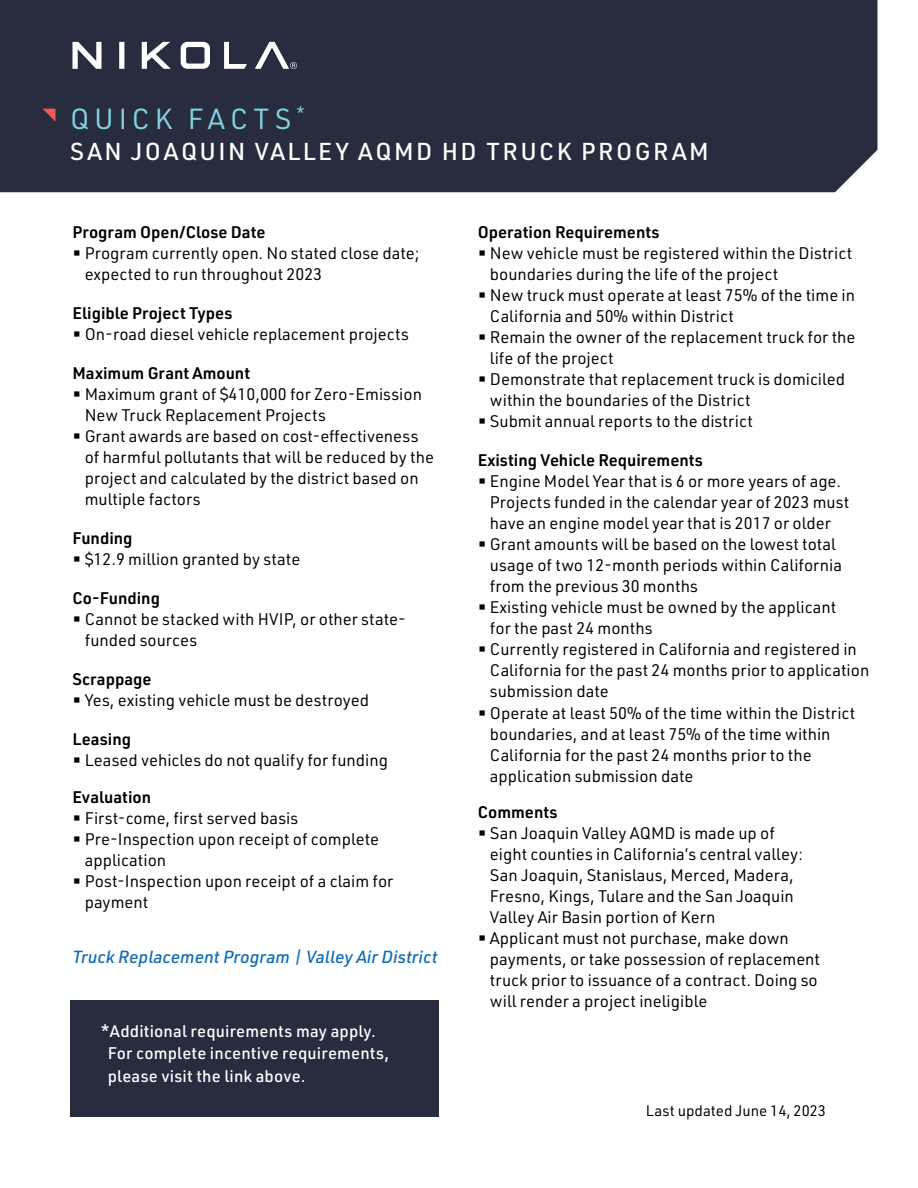
<style>
.page{position:relative;width:918px;height:1188px;background:#fff}
.page>*{position:absolute;margin:0;border:0;box-sizing:border-box;transform-origin:0 0}
.t1{font:28.5px "URWDIN";letter-spacing:.17em;color:#84d2e2}
.t2{font:500 24px "URWDIN";letter-spacing:.1em;color:#fff}
.t3{font:italic 500 17.25px "URWDIN";color:#116db4}
.t4{font:16.5px/21px "URWDIN";color:#000}
.t5{font:600 16.5px "URWDIN";color:#000}
.t6{font:500 16.5px/22.5px "URWDIN";letter-spacing:.01em;color:#fff}
.t7{font:15px "URWDIN";color:#000}
</style>
<div class="page">
<div style="left:70px;top:1000px;width:369px;height:116px;background:#272c3f"></div>
<div style="left:0;top:0;width:878px;height:192px;background:#272c3f"></div>
<svg style="left:42px;top:109px;width:13px;height:13px"></svg>
<svg style="left:72px;top:42px;width:225px;height:27px"></svg>
<h1 class="t1" style="left:70px;top:100px;width:236px">QUICK FACTS <sup>*</sup></h1>
<h2 class="t2" style="left:70px;top:136px;width:640px">SAN JOAQUIN VALLEY AQMD HD TRUCK PROGRAM</h2>
<p class="t5" style="left:72px;top:221px;width:194px">Program Open/Close Date</p>
<p class="t4" style="left:85px;top:243px;width:336px;text-indent:-12px">▬ Program currently open. No stated close date; expected to run throughout 2023</p>
<p class="t5" style="left:72px;top:302px;width:161px">Eligible Project Types</p>
<p class="t4" style="left:72px;top:324px;width:338px">▬ On-road diesel vehicle replacement projects</p>
<p class="t5" style="left:72px;top:362px;width:179px">Maximum Grant Amount</p>
<p class="t4" style="left:72px;top:384px;width:351px">▬ Maximum grant of $410,000 for Zero-Emission</p>
<p class="t4" style="left:85px;top:405px;width:243px">New Truck Replacement Projects</p>
<p class="t4" style="left:72px;top:426px;width:348px">▬ Grant awards are based on cost-effectiveness</p>
<p class="t4" style="left:85px;top:447px;width:351px">of harmful pollutants that will be reduced by the</p>
<p class="t4" style="left:85px;top:468px;width:335px">project and calculated by the district based on</p>
<p class="t4" style="left:85px;top:489px;width:117px">multiple factors</p>
<p class="t5" style="left:72px;top:527px;width:62px">Funding</p>
<p class="t4" style="left:72px;top:549px;width:229px">▬ $12.9 million granted by state</p>
<p class="t5" style="left:72px;top:587px;width:89px">Co-Funding</p>
<p class="t4" style="left:85px;top:609px;width:323px;text-indent:-12px">▬ Cannot be stacked with HVIP, or other state&shy;funded sources</p>
<p class="t5" style="left:72px;top:668px;width:81px">Scrappage</p>
<p class="t4" style="left:72px;top:690px;width:298px">▬ Yes, existing vehicle must be destroyed</p>
<p class="t5" style="left:72px;top:728px;width:60px">Leasing</p>
<p class="t4" style="left:72px;top:750px;width:317px">▬ Leased vehicles do not qualify for funding</p>
<p class="t5" style="left:72px;top:785px;width:80px">Evaluation</p>
<p class="t4" style="left:72px;top:807px;width:227px">▬ First-come, first served basis</p>
<p class="t4" style="left:72px;top:828px;width:308px">▬ Pre-Inspection upon receipt of complete</p>
<p class="t4" style="left:85px;top:849px;width:83px">application</p>
<p class="t4" style="left:72px;top:870px;width:323px">▬ Post-Inspection upon receipt of a claim for</p>
<p class="t4" style="left:85px;top:891px;width:65px">payment</p>
<p class="t3" style="left:72px;top:945px;width:367px">Truck Replacement Program | Valley Air District</p>
<p class="t6" style="left:108px;top:1019px;width:283px;text-indent:-7px">*Additional requirements may apply.<br>For complete incentive requirements, please visit the link above.</p>
<p class="t5" style="left:478px;top:221px;width:183px">Operation Requirements</p>
<p class="t4" style="left:478px;top:243px;width:376px">▬ New vehicle must be registered within the District</p>
<p class="t4" style="left:490px;top:264px;width:290px">boundaries during the life of the project</p>
<p class="t4" style="left:478px;top:285px;width:379px">▬ New truck must operate at least 75% of the time in</p>
<p class="t4" style="left:490px;top:306px;width:245px">California and 50% within District</p>
<p class="t4" style="left:478px;top:327px;width:379px">▬ Remain the owner of the replacement truck for the</p>
<p class="t4" style="left:490px;top:348px;width:125px">life of the project</p>
<p class="t4" style="left:478px;top:369px;width:369px">▬ Demonstrate that replacement truck is domiciled</p>
<p class="t4" style="left:490px;top:390px;width:262px">within the boundaries of the District</p>
<p class="t4" style="left:478px;top:411px;width:277px">▬ Submit annual reports to the district</p>
<p class="t5" style="left:478px;top:449px;width:227px">Existing Vehicle Requirements</p>
<p class="t4" style="left:478px;top:471px;width:365px">▬ Engine Model Year that is 6 or more years of age.</p>
<p class="t4" style="left:490px;top:492px;width:361px">Projects funded in the calendar year of 2023 must</p>
<p class="t4" style="left:490px;top:513px;width:343px">have an engine model year that is 2017 or older</p>
<p class="t4" style="left:478px;top:534px;width:360px">▬ Grant amounts will be based on the lowest total</p>
<p class="t4" style="left:490px;top:555px;width:354px">usage of two 12-month periods within California</p>
<p class="t4" style="left:490px;top:576px;width:209px">from the previous 30 months</p>
<p class="t4" style="left:478px;top:597px;width:360px">▬ Existing vehicle must be owned by the applicant</p>
<p class="t4" style="left:490px;top:618px;width:164px">for the past 24 months</p>
<p class="t4" style="left:478px;top:639px;width:381px">▬ Currently registered in California and registered in</p>
<p class="t4" style="left:490px;top:660px;width:381px">California for the past 24 months prior to application</p>
<p class="t4" style="left:490px;top:681px;width:120px">submission date</p>
<p class="t4" style="left:478px;top:702px;width:379px">▬ Operate at least 50% of the time within the District</p>
<p class="t4" style="left:490px;top:723px;width:342px">boundaries, and at least 75% of the time within</p>
<p class="t4" style="left:490px;top:744px;width:323px">California for the past 24 months prior to the</p>
<p class="t4" style="left:490px;top:765px;width:205px">application submission date</p>
<p class="t5" style="left:478px;top:800px;width:81px">Comments</p>
<p class="t4" style="left:478px;top:822px;width:299px">▬ San Joaquin Valley AQMD is made up of</p>
<p class="t4" style="left:490px;top:843px;width:315px">eight counties in California’s central valley:</p>
<p class="t4" style="left:490px;top:864px;width:305px">San Joaquin, Stanislaus, Merced, Madera,</p>
<p class="t4" style="left:490px;top:885px;width:305px">Fresno, Kings, Tulare and the San Joaquin</p>
<p class="t4" style="left:490px;top:906px;width:227px">Valley Air Basin portion of Kern</p>
<p class="t4" style="left:478px;top:927px;width:313px">▬ Applicant must not purchase, make down</p>
<p class="t4" style="left:490px;top:948px;width:332px">payments, or take possession of replacement</p>
<p class="t4" style="left:490px;top:969px;width:329px">truck prior to issuance of a contract. Doing so</p>
<p class="t4" style="left:490px;top:990px;width:219px">will render a project ineligible</p>
<p class="t7" style="left:646px;top:1101px;width:182px">Last updated June 14, 2023</p>
</div>
